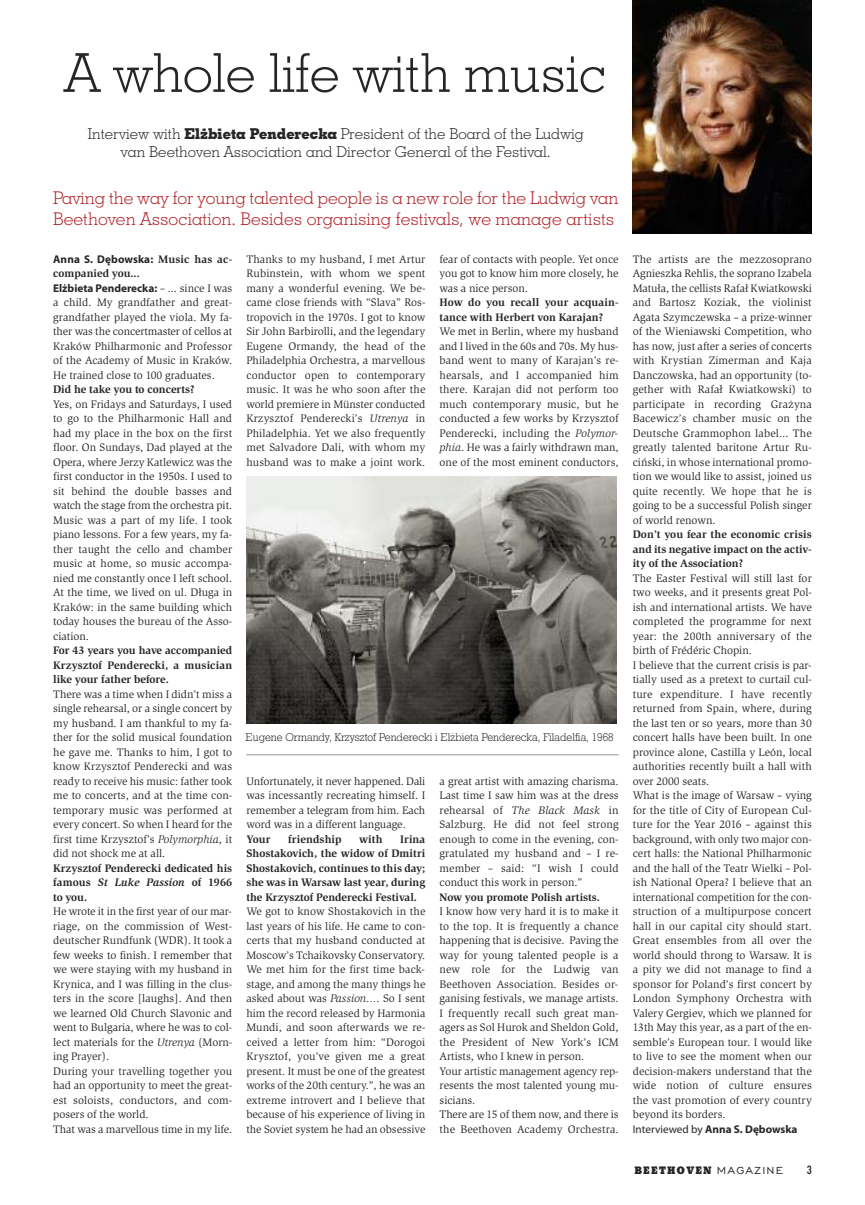
<style>
.page{position:relative;width:865px;height:1205px;background:#fff}
.page>*{position:absolute;margin:0;border:0;box-sizing:border-box;transform-origin:0 0}
.t1{font:53.75px "Geo Slab 703 Lt EU";letter-spacing:-.005em;color:#272627}
.t2{font:17.5px/21px "Geo Slab 703 Lt EU";color:#b12127}
.t3{font:15px/17.5px "Geo Slab 703 Lt EU";color:#272627;text-align:center}
.t4{font:12.5px "Alternate Got No 3 DOT";color:#272627}
.t5{font:11.25px/14.5px "Slimbach Itc TCE";color:#272627;text-align:justify}
.t6{font:700 11.25px/14.5px "Slimbach Itc TCE";color:#272627;text-align:justify}
.t7{font:700 11.25px "Myriad Pro";color:#272627}
.t8{font:11.25px "Geo Slab 712 Lt EU";color:#272627}
.t9{font:800 11.25px "Beton PCE";letter-spacing:.145em;color:#272627}
.s1{font-family:"Geo Slab 703 X Bd EU"}
.s2{font-family:"Slimbach Itc TCE"}
.s3{font-family:"Slimbach Itc TCE";font-weight:400}
.s4{font-style:italic}
.s5{font-weight:400}
.s6{font-family:"Engravers Gothic EU";font-weight:400;font-size:13.12px}
</style>
<div class="page">
<img style="left:632px;top:0;width:179px;height:234px">
<img style="left:246px;top:477px;width:370px;height:247px">
<hr style="left:246px;top:754px;width:372px;height:1px;background:#939393">
<h1 class="t1" style="left:64px;top:40px;width:544px">A whole life with music</h1>
<h3 class="t3" style="left:88px;top:125px;width:497px">Interview with <span class="s1">Elżbieta Penderecka</span> President of the Board of the Ludwig van Beethoven Association and Director General of the Festival.</h3>
<h2 class="t2" style="left:53px;top:187px;width:567px">Paving the way for young talented people is a new role for the Ludwig van<br>Beethoven Association. Besides organising festivals, we manage artists</h2>
<p class="t7" style="left:53px;top:255px;width:180px">Anna S. Dębowska: <span class="s2">Music has ac-</span></p>
<p class="t6" style="left:53px;top:266px;width:88px">companied you...</p>
<p class="t7" style="left:53px;top:284px;width:180px">Elżbieta Penderecka: <span class="s3">– ... since I was</span></p>
<p class="t5" style="left:53px;top:295px;width:180px">a child. My grandfather and great&shy;grandfather played the viola. My fa&shy;ther was the concertmaster of cellos at Kraków Philharmonic and Professor of the Academy of Music in Kraków.<br>He trained close to 100 graduates.</p>
<p class="t6" style="left:53px;top:382px;width:143px">Did he take you to concerts?</p>
<p class="t5" style="left:53px;top:396px;width:180px">Yes, on Fridays and Saturdays, I used to go to the Philharmonic Hall and had my place in the box on the first floor. On Sundays, Dad played at the Opera, where Jerzy Katlewicz was the first conductor in the 1950s. I used to sit behind the double basses and watch the stage from the orchestra pit.<br>Music was a part of my life. I took piano lessons. For a few years, my fa&shy;ther taught the cello and chamber music at home, so music accompa&shy;nied me constantly once I left school.<br>At the time, we lived on ul. Długa in Kraków: in the same building which today houses the bureau of the Asso&shy;ciation.</p>
<p class="t6" style="left:53px;top:643px;width:180px">For 43 years you have accompanied Krzysztof Penderecki, a musician like your father before.</p>
<p class="t5" style="left:53px;top:686px;width:180px">There was a time when I didn’t miss a single rehearsal, or a single concert by my husband. I am thankful to my fa&shy;ther for the solid musical foundation he gave me. Thanks to him, I got to know Krzysztof Penderecki and was ready to receive his music: father took me to concerts, and at the time con&shy;temporary music was performed at every concert. So when I heard for the first time Krzysztof’s <span class="s4">Polymorphia</span>, it did not shock me at all.</p>
<p class="t6" style="left:53px;top:860px;width:180px">Krzysztof Penderecki dedicated his famous <span class="s4">St Luke Passion</span> of 1966 to you.</p>
<p class="t5" style="left:53px;top:904px;width:180px;text-align:left">He wrote it in the first year of our mar&shy;riage, on the commission of West&shy;deutscher Rundfunk (WDR). It took a few weeks to finish. I remember that we were staying with my husband in Krynica, and I was filling in the clus&shy;ters in the score [laughs]. And then we learned Old Church Slavonic and went to Bulgaria, where he was to col&shy;lect materials for the <span class="s4">Utrenya</span> (Morn&shy;ing Prayer).<br>During your travelling together you had an opportunity to meet the great&shy;est soloists, conductors, and com&shy;posers of the world.<br>That was a marvellous time in my life.</p>
<p class="t5" style="left:246px;top:251px;width:180px">Thanks to my husband, I met Artur Rubinstein, with whom we spent many a wonderful evening. We be&shy;came close friends with “Slava” Ros&shy;tropovich in the 1970s. I got to know Sir John Barbirolli, and the legendary Eugene Ormandy, the head of the Philadelphia Orchestra, a marvellous conductor open to contemporary music. It was he who soon after the world premiere in Münster conducted Krzysztof Penderecki’s <span class="s4">Utrenya</span> in Philadelphia. Yet we also frequently met Salvadore Dali, with whom my husband was to make a joint work.</p>
<p class="t5" style="left:439px;top:251px;width:180px">fear of contacts with people. Yet once you got to know him more closely, he was a nice person.</p>
<p class="t6" style="left:439px;top:295px;width:180px">How do you recall your acquain&shy;tance with Herbert von Karajan?</p>
<p class="t5" style="left:439px;top:324px;width:180px">We met in Berlin, where my husband and I lived in the 60s and 70s. My hus&shy;band went to many of Karajan’s re&shy;hearsals, and I accompanied him there. Karajan did not perform too much contemporary music, but he conducted a few works by Krzysztof Penderecki, including the <span class="s4">Polymor&shy;phia</span>. He was a fairly withdrawn man, one of the most eminent conductors,</p>
<p class="t8" style="left:245px;top:730px;width:369px">Eugene Ormandy, Krzysztof Penderecki i Elżbieta Penderecka, Filadelfia, 1968</p>
<p class="t5" style="left:246px;top:773px;width:180px">Unfortunately, it never happened. Dali was incessantly recreating himself. I remember a telegram from him. Each word was in a different language.</p>
<p class="t6" style="left:246px;top:831px;width:26px">Your</p>
<p class="t6" style="left:288px;top:831px;width:55px">friendship</p>
<p class="t6" style="left:359px;top:831px;width:25px">with</p>
<p class="t6" style="left:246px;top:831px;width:180px;text-indent:154px">Irina Shostakovich, the widow of Dmitri Shostakovich, continues to this day; she was in Warsaw last year, during the Krzysztof Penderecki Festival.</p>
<p class="t5" style="left:246px;top:904px;width:180px">We got to know Shostakovich in the last years of his life. He came to con&shy;certs that my husband conducted at Moscow’s Tchaikovsky Conservatory.<br>We met him for the first time back&shy;stage, and among the many things he asked about was <span class="s4">Passion...</span>. So I sent him the record released by Harmonia Mundi, and soon afterwards we re&shy;ceived a letter from him: “Dorogoi Krysztof, you’ve given me a great present. It must be one of the greatest works of the 20th century.”, he was an extreme introvert and I believe that because of his experience of living in the Soviet system he had an obsessive</p>
<p class="t5" style="left:439px;top:773px;width:180px">a great artist with amazing charisma.<br>Last time I saw him was at the dress rehearsal of <span class="s4">The Black Mask</span> in Salzburg. He did not feel strong enough to come in the evening, con&shy;gratulated my husband and – I re&shy;member – said: “I wish I could conduct this work in person.”</p>
<p class="t6" style="left:439px;top:889px;width:162px">Now you promote Polish artists.</p>
<p class="t5" style="left:439px;top:904px;width:180px;text-align:left">I know how very hard it is to make it to the top. It is frequently a chance happening that is decisive. Paving the way for young talented people is a new role for the Ludwig van<br>Beethoven Association. Besides or&shy;ganising festivals, we manage artists.<br>I frequently recall such great man&shy;agers as Sol Hurok and Sheldon Gold, the President of New York’s ICM<br>Artists, who I knew in person.<br>Your artistic management agency rep&shy;resents the most talented young mu&shy;sicians.<br>There are 15 of them now, and there is the Beethoven Academy Orchestra.</p>
<p class="t5" style="left:632px;top:251px;width:180px">The artists are the mezzosoprano Agnieszka Rehlis, the soprano Izabela Matuła, the cellists Rafał Kwiatkowski and Bartosz Koziak, the violinist Agata Szymczewska – a prize-winner of the Wieniawski Competition, who has now, just after a series of concerts with Krystian Zimerman and Kaja Danczowska, had an opportunity (to&shy;gether with Rafał Kwiatkowski) to participate in recording Grażyna Bacewicz’s chamber music on the Deutsche Grammophon label... The greatly talented baritone Artur Ru&shy;ciński, in whose international promo&shy;tion we would like to assist, joined us quite recently. We hope that he is going to be a successful Polish singer of world renown.</p>
<p class="t6" style="left:632px;top:527px;width:180px">Don’t you fear the economic crisis and its negative impact on the activ&shy;ity of the Association?</p>
<p class="t5" style="left:632px;top:570px;width:180px;text-align:left">The Easter Festival will still last for two weeks, and it presents great Pol&shy;ish and international artists. We have completed the programme for next year: the 200th anniversary of the birth of Frédéric Chopin.<br>I believe that the current crisis is par&shy;tially used as a pretext to curtail cul&shy;ture expenditure. I have recently returned from Spain, where, during the last ten or so years, more than 30 concert halls have been built. In one province alone, Castilla y León, local authorities recently built a hall with over 2000 seats.<br>What is the image of Warsaw – vying for the title of City of European Cul&shy;ture for the Year 2016 – against this background, with only two major con&shy;cert halls: the National Philharmonic and the hall of the Teatr Wielki – Pol&shy;ish National Opera? I believe that an international competition for the con&shy;struction of a multipurpose concert hall in our capital city should start.<br>Great ensembles from all over the world should throng to Warsaw. It is a pity we did not manage to find a sponsor for Poland’s first concert by London Symphony Orchestra with Valery Gergiev, which we planned for 13th May this year, as a part of the en&shy;semble’s European tour. I would like to live to see the moment when our decision-makers understand that the wide notion of culture ensures the vast promotion of every country beyond its borders.</p>
<p class="t7" style="left:632px;top:1125px;width:166px"><span class="s5">Interviewed by</span> Anna S. Dębowska</p>
<p class="t9" style="left:634px;top:1163px;width:150px">BEETHOVEN <span class="s6">MAGAZINE</span></p>
<p class="t4" style="left:806px;top:1162px;width:7px">3</p>
</div>
